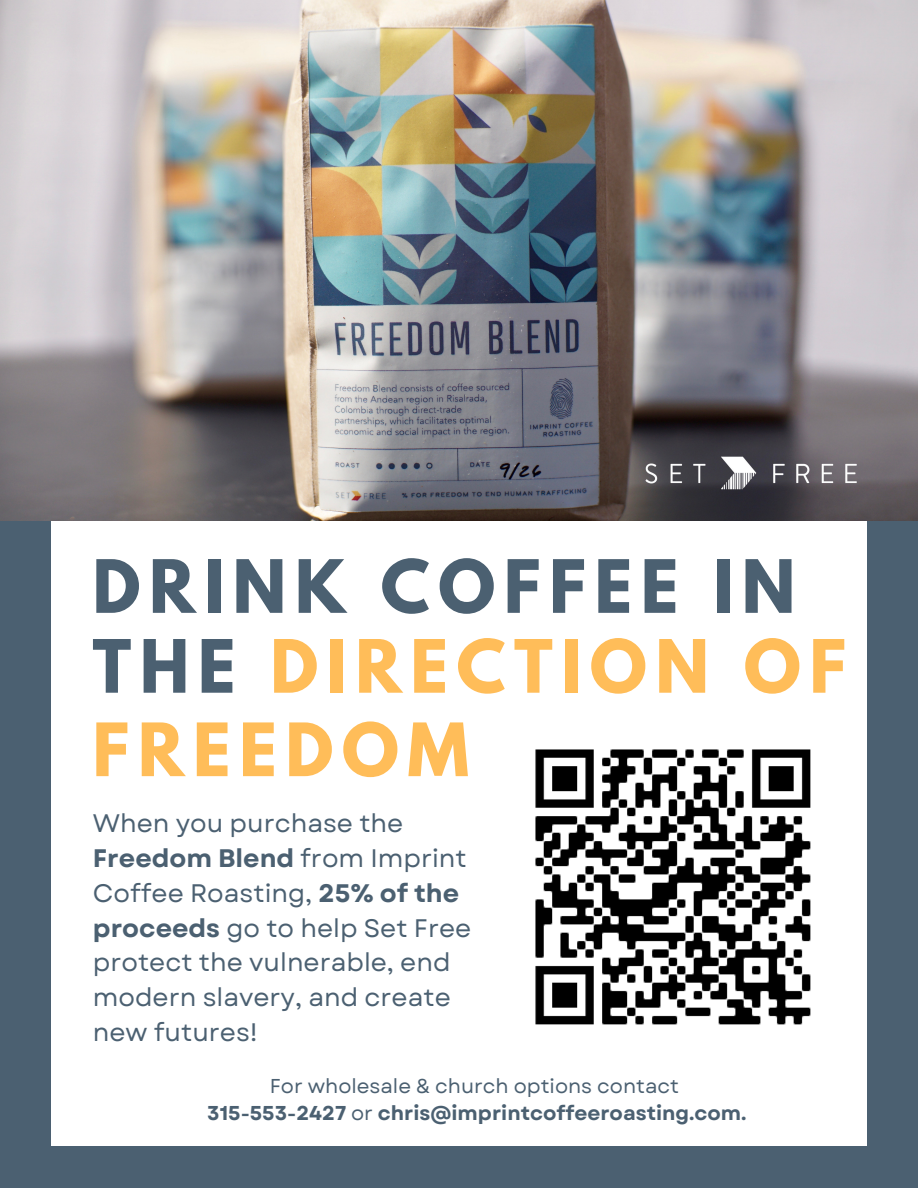
<style>
.page{position:relative;width:918px;height:1188px;background:#4b6071}
.page>*{position:absolute;margin:0;border:0;box-sizing:border-box;transform-origin:0 0}
.t1{font:700 65.1px/81.6px "League Spartan";letter-spacing:.13em;color:#ffbd59}
.t2{font:25.35px/34.8px "Garet";color:#4b6071}
.t3{font:700 20.1px/27px "Garet";color:#4b6071;text-align:center}
.s1{color:#4b6071}
.s2{font-weight:700}
.s3{font-weight:400}
</style>
<div class="page">
<img style="left:0;top:0;width:918px;height:521px">
<div style="left:51px;top:521px;width:816px;height:625px;background:#fff"></div>
<img style="left:535px;top:749px;width:276px;height:276px">
<img style="left:637px;top:452px;width:230px;height:43px">
<h1 class="t1" style="left:92px;top:554px;width:755px"><span class="s1">DRINK COFFEE IN<br>THE</span> DIRECTION OF<br>FREEDOM</h1>
<p class="t2" style="left:93px;top:806px;width:380px">When you purchase the<br><span class="s2">Freedom Blend</span> from Imprint<br>Coffee Roasting, <span class="s2">25% of the proceeds</span> go to help Set Free protect the vulnerable, end modern slavery, and create new futures!</p>
<p class="t3" style="left:207px;top:1072px;width:541px"><span class="s3">For wholesale &amp; church options contact<br></span>315-553-2427 <span class="s3">or</span> chris@imprintcoffeeroasting.com.</p>
</div>
